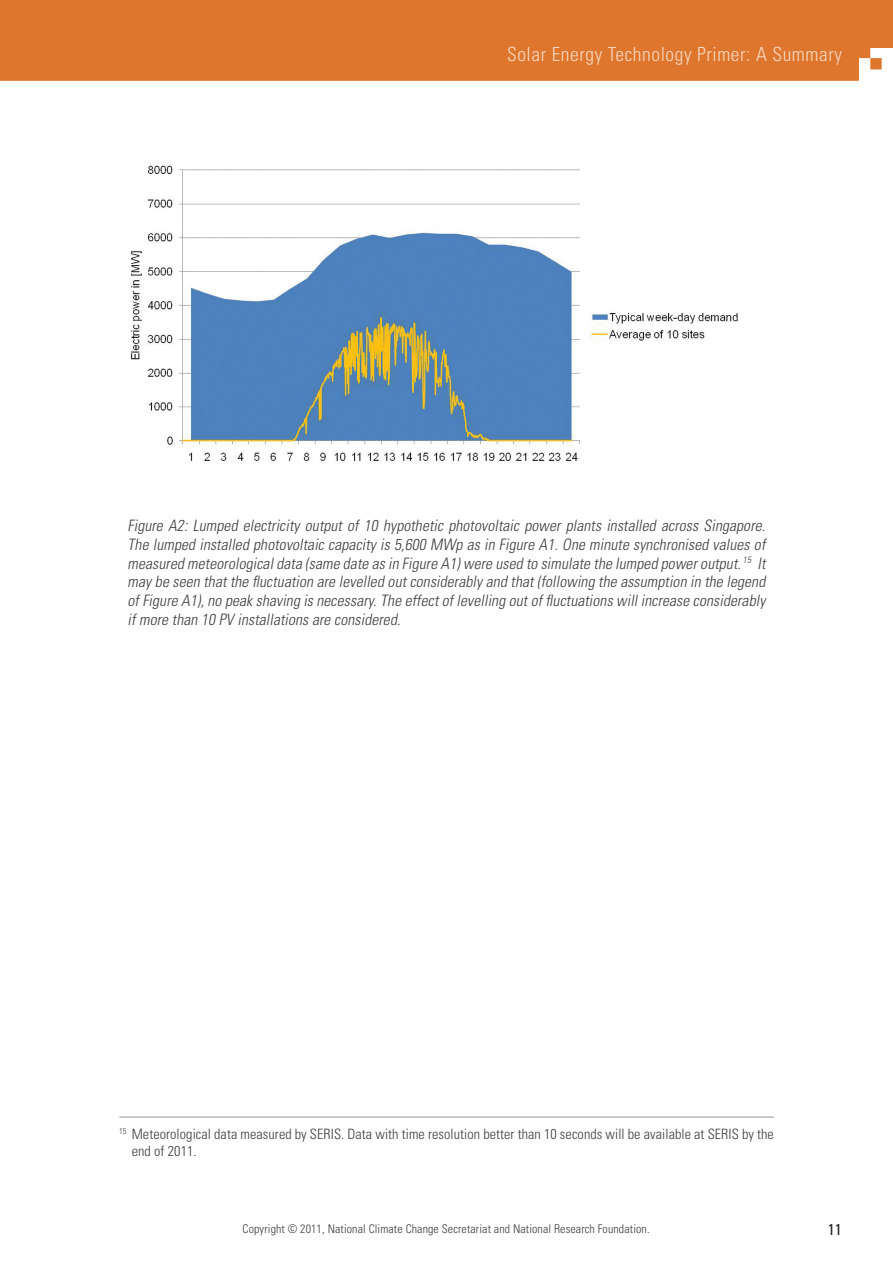
<style>
.page{position:relative;width:893px;height:1263px;background:#fff}
.page>*{position:absolute;margin:0;border:0;box-sizing:border-box;transform-origin:0 0}
.t1{font:300 condensed 19.5px "Univers LT Std";letter-spacing:.03em;color:#f8d7be}
.t2{font:italic 300 condensed 15.75px/18.9px "Univers LT Std";letter-spacing:-.205em;color:#3e3e3f;text-align:justify}
.t3{font:condensed 15.75px "Univers LT Std";color:#231f20}
.t4{font:300 condensed 14.25px/17.1px "Univers LT Std";letter-spacing:.005em;color:#3e3e3f}
.t5{font:300 condensed 12px "Univers LT Std";letter-spacing:.01em;color:#3e3e3f}
</style>
<div class="page">
<div style="left:0;top:0;width:893px;height:81px;background:#de762d"></div>
<hr style="left:119px;top:1117px;width:655px;height:1px;background:#939598">
<img style="left:130px;top:165px;width:608px;height:297px">
<p class="t1" style="left:507px;top:42px;width:336px">Solar Energy Technology Primer: A Summary</p>
<p class="t2" style="left:128px;top:516px;width:643px">Figure A2: Lumped electricity output of 10 hypothetic photovoltaic power plants installed across Singapore.<br>The lumped installed photovoltaic capacity is 5,600 MWp as in Figure A1.One minute synchronised values of measured meteorologicaldata (same date as in Figure A1)were used to simulate the lumped poweroutput.<sup>15</sup> It may be seen thatthe fluctuation are levelled outconsiderably and that(following the assumption in the legend ofFigure A1),no peak shaving is necessary.The effectoflevelling outoffluctuations willincrease considerably ifmore than 10 PV installations are considered.</p>
<p class="t4" style="left:132px;top:1125px;width:644px;text-indent:-13px"><sup>15</sup> Meteorological data measured by SERIS. Data with time resolution better than 10 seconds will be available at SERIS by the end of 2011.</p>
<p class="t5" style="left:243px;top:1221px;width:409px">Copyright © 2011, National Climate Change Secretariat and National Research Foundation.</p>
<p class="t3" style="left:828px;top:1219px;width:15px">11</p>
</div>
